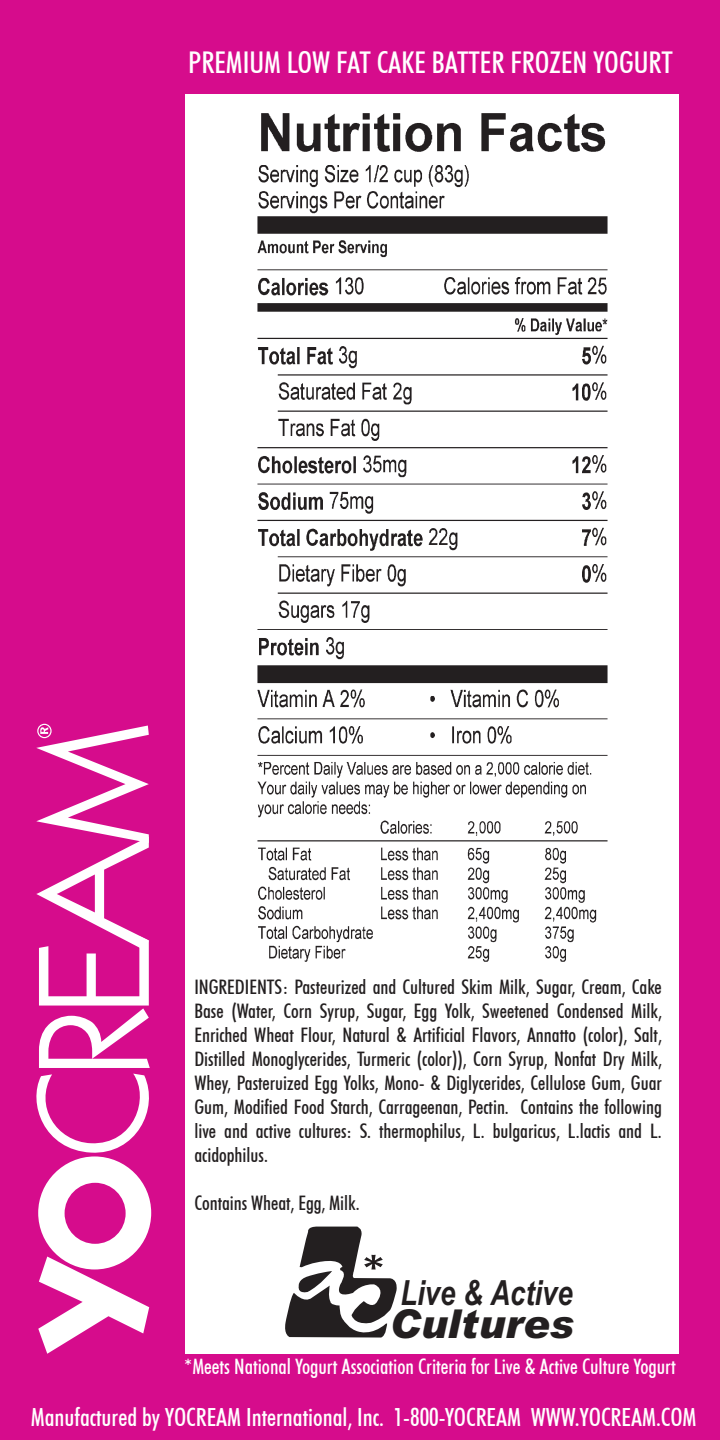
<style>
.page{position:relative;width:720px;height:1440px;background:#fff}
.page>*{position:absolute;margin:0;border:0;box-sizing:border-box;transform-origin:0 0}
.t1{font:700 41.25px "Ottawa";color:#231f20;scale:1.3 1}
.t2{font:italic 900 40px "Arial";color:#231f20}
.t3{font:italic 700 34.75px "Arial";color:#231f20;scale:.79 1}
.t4{font:500 condensed 30px "Futura BT";color:#fff}
.t5{font:500 condensed 25px "Futura BT";color:#fff}
.t6{font:500 condensed 21.25px "Futura BT";color:#fff}
.t7{font:500 condensed 20px/24px "Futura BT";color:#231f20;text-align:justify}
</style>
<div class="page">
<div style="left:0;top:0;width:184px;height:1440px;background:#d60c8c"></div>
<div style="left:0;top:0;width:720px;height:94px;background:#d60c8c"></div>
<div style="left:0;top:1355px;width:720px;height:85px;background:#d60c8c"></div>
<div style="left:679px;top:0;width:41px;height:1440px;background:#d60c8c"></div>
<svg style="left:36px;top:724px;width:114px;height:344px"></svg>
<svg style="left:36px;top:1074px;width:115px;height:280px"></svg>
<svg style="left:285px;top:1226px;width:112px;height:112px"></svg>
<img style="left:257px;top:113px;width:351px;height:849px">
<p class="t4" style="left:188px;top:44px;width:486px">PREMIUM LOW FAT CAKE BATTER FROZEN YOGURT</p>
<p class="t7" style="left:194px;top:975px;width:469px">INGREDIENTS: Pasteurized and Cultured Skim Milk, Sugar, Cream, Cake Base (Water, Corn Syrup, Sugar, Egg Yolk, Sweetened Condensed Milk, Enriched Wheat Flour, Natural &amp; Artificial Flavors, Annatto (color), Salt, Distilled Monoglycerides, Turmeric (color)), Corn Syrup, Nonfat Dry Milk, Whey, Pasteruized Egg Yolks, Mono- &amp; Diglycerides, Cellulose Gum, Guar Gum, Modified Food Starch, Carrageenan, Pectin. Contains the following live and active cultures: S. thermophilus, L. bulgaricus, L.lactis and L. acidophilus.</p>
<p class="t7" style="left:194px;top:1191px;width:167px">Contains Wheat, Egg, Milk.</p>
<p class="t1" style="left:362px;top:1243px;width:20px">*</p>
<p class="t3" style="left:401px;top:1270px;width:219px">Live &amp; Active</p>
<p class="t2" style="left:390px;top:1299px;width:186px">Cultures</p>
<p class="t6" style="left:184px;top:1354px;width:493px">*Meets National Yogurt Association Criteria for Live &amp; Active Culture Yogurt</p>
<p class="t5" style="left:31px;top:1402px;width:667px">Manufactured by YOCREAM International, Inc. 1-800-YOCREAM WWW.YOCREAM.COM</p>
</div>
